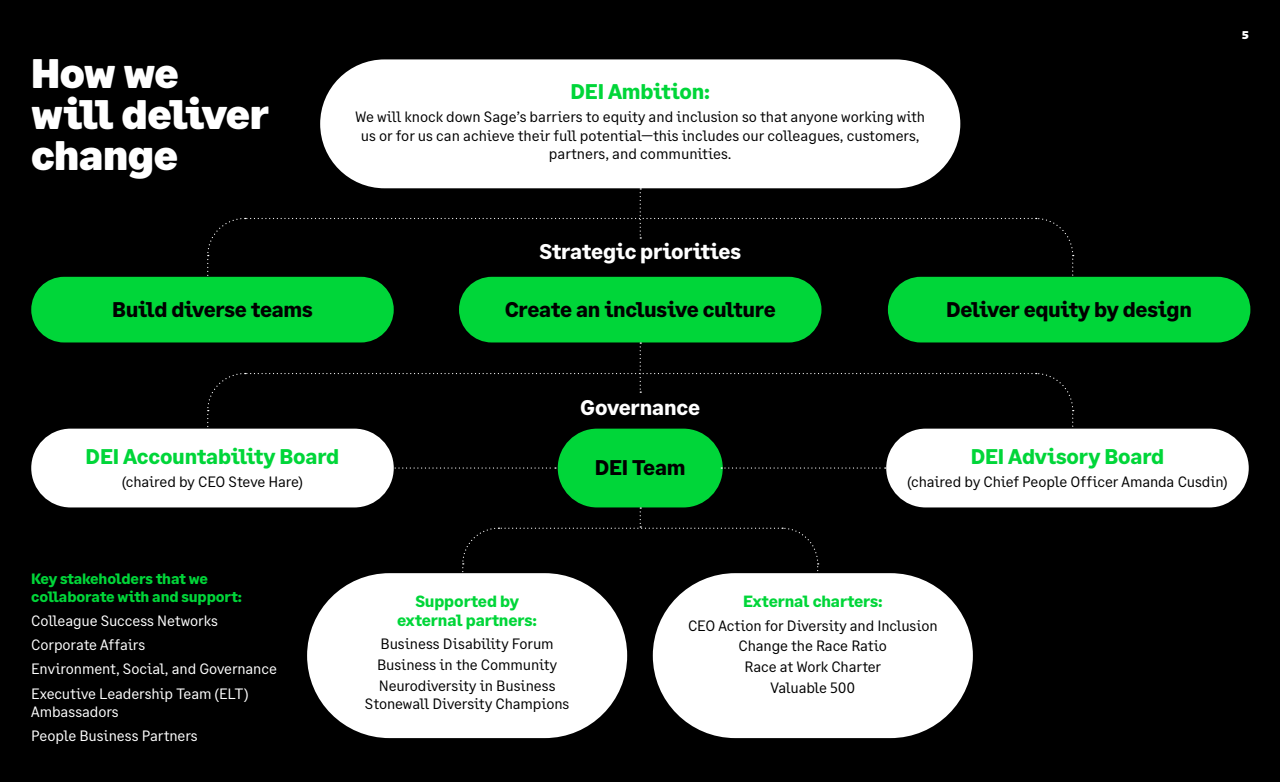
<style>
.page{position:relative;width:1280px;height:782px;background:#fff}
.page>*{position:absolute;margin:0;border:0;box-sizing:border-box;transform-origin:0 0}
.t1{font:900 41.25px/41.2px "Sage Headline";letter-spacing:-.01em;color:#fff}
.t2{font:700 21.25px "Sage Text";letter-spacing:-.015em;color:#000}
.t3{font:700 21.25px "Sage Text";letter-spacing:-.01em;color:#00d639}
.t4{font:700 21.25px "Sage Text";letter-spacing:-.01em;color:#fff}
.t5{font:700 16.25px/18.8px "Sage Text";letter-spacing:-.01em;color:#00d639;text-align:center}
.t6{font:15px/20.6px "Sage Text";letter-spacing:-.005em;color:#000;text-align:center}
.t7{font:15px/24.4px "Sage Text";letter-spacing:-.01em;color:#fff}
.t8{font:700 15px/18.8px "Sage Text";letter-spacing:-.01em;color:#00d639}
.t9{font:900 11.25px "Sage Headline";color:#fff}
</style>
<div class="page">
<div style="left:0;top:0;width:1280px;height:781px;background:#000"></div>
<div style="left:320px;top:59px;width:640px;height:129px;background:#fff;border-radius:64px"></div>
<div style="left:31px;top:428px;width:363px;height:79px;background:#fff;border-radius:39px"></div>
<div style="left:886px;top:428px;width:363px;height:79px;background:#fff;border-radius:39px"></div>
<div style="left:459px;top:277px;width:362px;height:65px;background:#00d639;border-radius:33px"></div>
<div style="left:558px;top:428px;width:165px;height:79px;background:#00d639;border-radius:39px"></div>
<svg style="left:207px;top:188px;width:867px;height:129px"></svg>
<svg style="left:207px;top:342px;width:867px;height:130px"></svg>
<div style="left:31px;top:277px;width:363px;height:65px;background:#00d639;border-radius:33px"></div>
<div style="left:888px;top:277px;width:362px;height:65px;background:#00d639;border-radius:33px"></div>
<svg style="left:462px;top:507px;width:357px;height:158px"></svg>
<div style="left:653px;top:573px;width:320px;height:164px;background:#fff;border-radius:82px"></div>
<div style="left:307px;top:573px;width:320px;height:164px;background:#fff;border-radius:82px"></div>
<h1 class="t1" style="left:31px;top:53px;width:240px">How we will deliver change</h1>
<h2 class="t3" style="left:571px;top:78px;width:141px">DEI Ambition:</h2>
<p class="t6" style="left:355px;top:108px;width:572px;line-height:18.1px">We will knock down Sage’s barriers to equity and inclusion so that anyone working with us or for us can achieve their full potential—this includes our colleagues, customers, partners, and communities.</p>
<h2 class="t4" style="left:539px;top:238px;width:203px">Strategic priorities</h2>
<h2 class="t2" style="left:112px;top:296px;width:202px">Build diverse teams</h2>
<h2 class="t2" style="left:946px;top:296px;width:247px">Deliver equity by design</h2>
<h2 class="t2" style="left:505px;top:296px;width:273px">Create an inclusive culture</h2>
<p class="t9" style="left:1242px;top:28px;width:8px">5</p>
<h2 class="t3" style="left:86px;top:443px;width:255px">DEI Accountability Board</h2>
<p class="t6" style="left:122px;top:471px;width:182px">(chaired by CEO Steve Hare)</p>
<h2 class="t4" style="left:580px;top:394px;width:121px">Governance</h2>
<h2 class="t2" style="left:595px;top:454px;width:93px">DEI Team</h2>
<h2 class="t3" style="left:971px;top:443px;width:195px">DEI Advisory Board</h2>
<p class="t6" style="left:908px;top:471px;width:321px">(chaired by Chief People Officer Amanda Cusdin)</p>
<p class="t8" style="left:31px;top:569px;width:212px">Key stakeholders that we collaborate with and support:</p>
<p class="t7" style="left:31px;top:608px;width:247px">Colleague Success Networks<br>Corporate Affairs<br>Environment, Social, and Governance<br>Executive Leadership Team (ELT)</p>
<p class="t7" style="left:31px;top:699px;width:168px">Ambassadors<br>People Business Partners</p>
<p class="t5" style="left:397px;top:592px;width:141px">Supported by external partners:</p>
<p class="t6" style="left:377px;top:633px;width:182px;text-align:left">Business Disability Forum<br>Business in the Community<br>Neurodiversity in Business</p>
<p class="t6" style="left:365px;top:693px;width:206px">Stonewall Diversity Champions</p>
<p class="t5" style="left:743px;top:592px;width:141px">External charters:</p>
<p class="t6" style="left:688px;top:615px;width:251px">CEO Action for Diversity and Inclusion<br>Change the Race Ratio<br>Race at Work Charter<br>Valuable 500</p>
</div>
